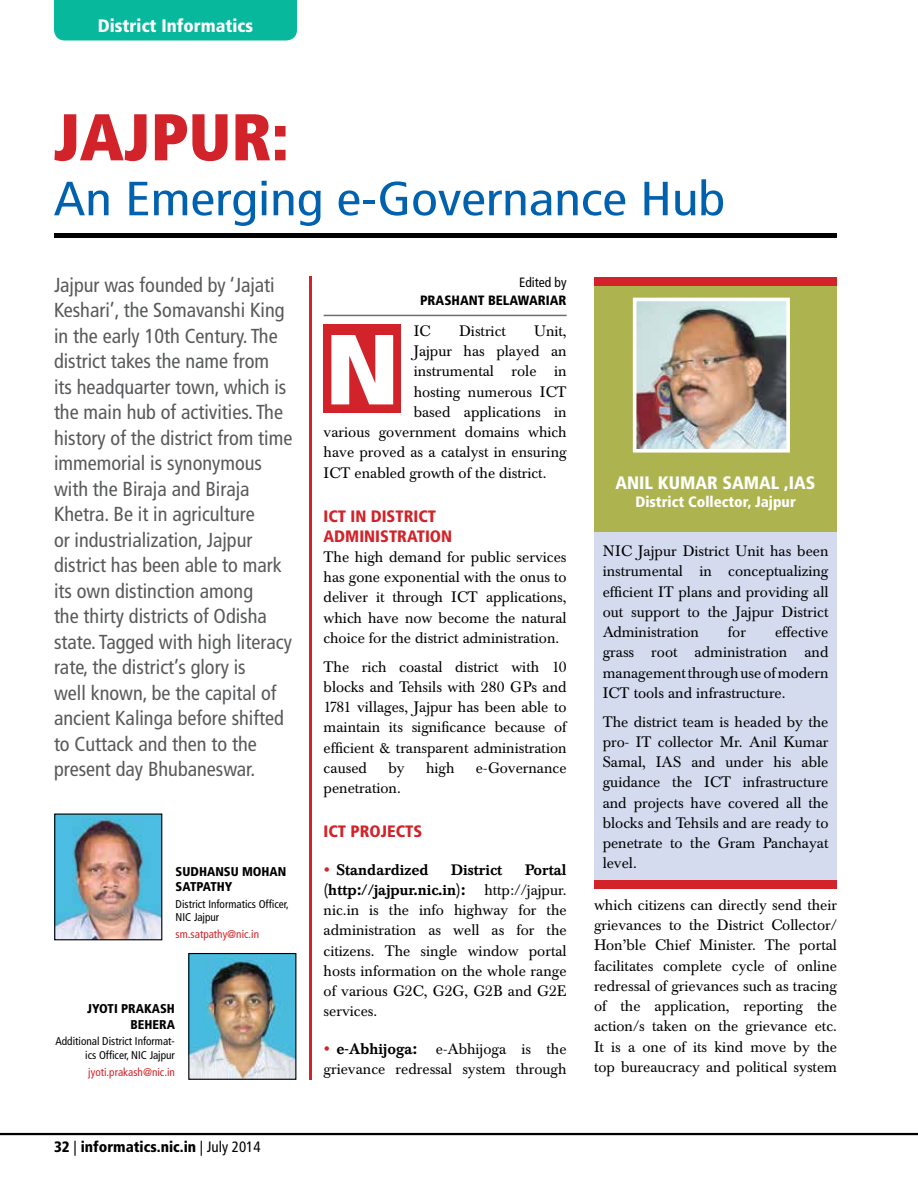
<style>
.page{position:relative;width:918px;height:1188px;background:#fff}
.page>*{position:absolute;margin:0;border:0;box-sizing:border-box;transform-origin:0 0}
.t1{font:900 condensed 99.45px "Frutiger";color:#fff;scale:1.1 1}
.t2{font:900 condensed 66px "Frutiger";color:#d2232a}
.t3{font:condensed 48px "Frutiger";color:#0061af;scale:1.15 1}
.t4{font:condensed 20.25px/25.5px "Frutiger";color:#58595b}
.t5{font:900 condensed 18px "Frutiger";color:#fff}
.t6{font:900 condensed 16.5px/19.8px "Frutiger";color:#d2232a}
.t7{font:15px/20.2px "Baskerville BE";color:#000;text-align:justify}
.t8{font:500 15px "Baskerville BE";color:#000}
.t9{font:900 condensed 15px "Frutiger";color:#000}
.t10{font:900 condensed 15px "Frutiger";color:#fff}
.t11{font:900 condensed 13.5px "Frutiger";color:#000}
.t12{font:condensed 13.5px "Frutiger";color:#000}
.t13{font:900 condensed 12.75px/15.3px "Frutiger";color:#000}
.t14{font:condensed 11.25px/13.5px "Frutiger";color:#000}
.t15{font:condensed 11.25px "Frutiger";color:#d2232a}
.s1{font-weight:400}
</style>
<div class="page">
<div style="left:54px;top:0;width:243px;height:40px;background:#08b89d"></div>
<hr style="left:0;top:1133px;width:918px;height:2px;background:#000">
<hr style="left:54px;top:233px;width:783px;height:4px;background:#000">
<div style="left:55px;top:814px;width:107px;height:126px;background:#4abde0"></div>
<img style="left:56px;top:819px;width:104px;height:119px">
<div style="left:54px;top:814px;width:108px;height:126px;border:1px solid #000"></div>
<div style="left:189px;top:954px;width:107px;height:125px;background:#4abcde"></div>
<img style="left:190px;top:959px;width:104px;height:119px">
<div style="left:188px;top:953px;width:108px;height:127px;border:1px solid #000"></div>
<hr style="left:309px;top:277px;width:3px;height:803px;background:#d2232a">
<hr style="left:324px;top:315px;width:243px;height:1px;background:#6d6e71">
<div style="left:324px;top:324px;width:77px;height:89px;background:#d2232a"></div>
<div style="left:594px;top:531px;width:243px;height:358px;background:#d4dbef"></div>
<div style="left:594px;top:277px;width:243px;height:254px;background:#adb44f"></div>
<div style="left:594px;top:277px;width:243px;height:8px;background:#d2232a"></div>
<div style="left:594px;top:881px;width:243px;height:8px;background:#d2232a"></div>
<img style="left:638px;top:303px;width:147px;height:145px">
<div style="left:633px;top:298px;width:157px;height:155px;border:4px solid #fff"></div>
<p class="t5" style="left:98px;top:15px;width:157px">District Informatics</p>
<h2 class="t2" style="left:54px;top:97px;width:237px">JAJPUR:</h2>
<h3 class="t3" style="left:54px;top:171px;width:585px">An Emerging e-Governance Hub</h3>
<p class="t4" style="left:54px;top:272px;width:240px">Jajpur was founded by ‘Jajati<br>Keshari’, the Somavanshi King in the early 10th Century. The district takes the name from<br>its headquarter town, which is the main hub of activities. The history of the district from time immemorial is synonymous with the Biraja and Biraja<br>Khetra. Be it in agriculture<br>or industrialization, Jajpur district has been able to mark its own distinction among<br>the thirty districts of Odisha state. Tagged with high literacy rate, the district’s glory is<br>well known, be the capital of ancient Kalinga before shifted to Cuttack and then to the present day Bhubaneswar.</p>
<p class="t13" style="left:176px;top:864px;width:112px">SUDHANSU MOHAN<br>SATPATHY</p>
<p class="t14" style="left:176px;top:897px;width:115px">District Informatics Officer,<br>NIC Jajpur</p>
<p class="t15" style="left:176px;top:927px;width:85px">sm.satpathy@nic.in</p>
<p class="t13" style="left:87px;top:1001px;width:89px;text-align:right">JYOTI PRAKASH<br>BEHERA</p>
<p class="t14" style="left:55px;top:1035px;width:121px;text-align:right">Additional District Informat&shy;ics Officer, NIC Jajpur</p>
<p class="t15" style="left:88px;top:1065px;width:88px">jyoti.prakash@nic.in</p>
<p class="t9" style="left:54px;top:1137px;width:208px">32 <span class="s1">|</span> informatics.nic.in <span class="s1">| July 2014</span></p>
<p class="t12" style="left:519px;top:274px;width:49px">Edited by</p>
<p class="t11" style="left:420px;top:292px;width:148px">PRASHANT BELAWARIAR</p>
<p class="t7" style="left:414px;top:321px;width:19px">IC</p>
<p class="t7" style="left:459px;top:321px;width:48px">District</p>
<p class="t7" style="left:534px;top:321px;width:34px">Unit,</p>
<p class="t7" style="left:414px;top:341px;width:154px">Jajpur has played an</p>
<p class="t7" style="left:414px;top:362px;width:154px">instrumental role in</p>
<p class="t7" style="left:414px;top:382px;width:154px">hosting numerous ICT</p>
<p class="t7" style="left:414px;top:402px;width:154px">based applications in</p>
<p class="t7" style="left:324px;top:422px;width:244px">various government domains which</p>
<p class="t7" style="left:324px;top:443px;width:244px">have proved as a catalyst in ensuring</p>
<p class="t7" style="left:324px;top:463px;width:224px">ICT enabled growth of the district.</p>
<p class="t6" style="left:324px;top:506px;width:130px">ICT IN DISTRICT<br>ADMINISTRATION</p>
<p class="t7" style="left:324px;top:547px;width:245px">The high demand for public services has gone exponential with the onus to deliver it through ICT applications, which have now become the natural choice for the district administration.</p>
<p class="t7" style="left:324px;top:657px;width:245px">The rich coastal district with 10 blocks and Tehsils with 280 GPs and 1781 villages, Jajpur has been able to maintain its significance because of efficient &amp; transparent administration caused</p>
<h1 class="t1" style="left:325px;top:309px;width:69px">N</h1>
<p class="t7" style="left:388px;top:758px;width:18px">by</p>
<p class="t7" style="left:426px;top:758px;width:30px">high</p>
<p class="t7" style="left:476px;top:758px;width:92px">e-Governance</p>
<p class="t7" style="left:324px;top:778px;width:79px">penetration.</p>
<p class="t6" style="left:324px;top:822px;width:100px">ICT PROJECTS</p>
<p class="t8" style="left:336px;top:861px;width:94px">Standardized</p>
<p class="t8" style="left:451px;top:861px;width:52px">District</p>
<p class="t8" style="left:525px;top:861px;width:43px">Portal</p>
<p class="t8" style="left:324px;top:881px;width:143px">(http://jajpur.nic.in):</p>
<p class="t7" style="left:324px;top:880px;width:245px;text-indent:161px">http://jajpur. nic.in is the info highway for the administration as well as for the citizens. The single window portal hosts information on the whole range of various G2C, G2G, G2B and G2E services.</p>
<p class="t8" style="left:336px;top:1040px;width:82px">e-Abhijoga:</p>
<p class="t7" style="left:324px;top:1039px;width:245px;text-align:right">e-Abhijoga is the<br>grievance redressal system through</p>
<p class="t5" style="left:616px;top:472px;width:202px">ANIL KUMAR SAMAL ,IAS</p>
<p class="t10" style="left:635px;top:492px;width:162px">District Collector, Jajpur</p>
<p class="t7" style="left:603px;top:541px;width:227px">NIC Jajpur District Unit has been instrumental in conceptualizing efficient IT plans and providing all out support to the Jajpur District Administration</p>
<p class="t7" style="left:603px;top:622px;width:227px;text-indent:172px">effective grass root administration and management through use of modern ICT tools and infrastructure.</p>
<p class="t7" style="left:603px;top:712px;width:227px">The district team is headed by the pro- IT collector Mr. Anil Kumar Samal, IAS and under his able guidance the ICT infrastructure and projects have covered all the blocks and Tehsils and are ready to penetrate to the Gram Panchayat level.</p>
<p class="t7" style="left:594px;top:895px;width:245px">which citizens can directly send their grievances to the District Collector/ Hon’ble Chief Minister. The portal facilitates complete cycle of online redressal of grievances such as tracing of the application, reporting the action/s taken on the grievance etc.<br>It is a one of its kind move by the top bureaucracy and political system</p>
<p class="t7" style="left:728px;top:622px;width:20px">for</p>
</div>
